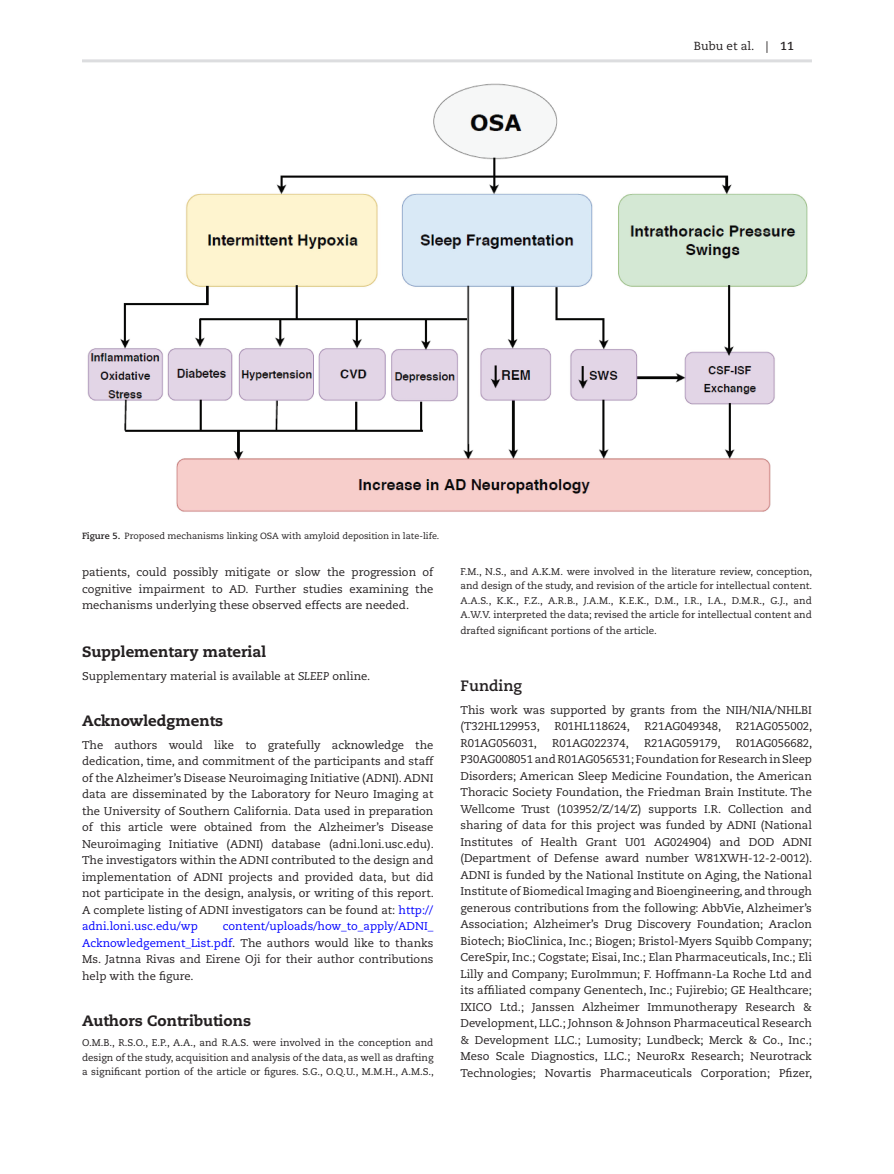
<style>
.page{position:relative;width:894px;height:1174px;background:#fff}
.page>*{position:absolute;margin:0;border:0;box-sizing:border-box;transform-origin:0 0}
.t1{font:800 15px "Caecilia LT Std";color:#231f20}
.t2{font:700 15px "Caecilia LT Std";color:#231f20}
.t3{font:11.7px "Caecilia LT Std";color:#231f20}
.t4{font:11.25px/16.5px "Caecilia LT Std";color:#231f20;text-align:justify}
.t5{font:9.75px/14.2px "Caecilia LT Std";color:#231f20;text-align:justify}
.t6{font:9px "Caecilia LT Std";color:#231f20}
.s1{font-weight:700}
.s2{font-style:italic}
.s3{color:#00f}
</style>
<div class="page">
<hr style="left:82px;top:59px;width:729px;height:3px;background:#dcdddf">
<img style="left:87px;top:83px;width:721px;height:429px">
<p class="t3" style="left:693px;top:40px;width:102px">Bubu et al. | <span class="s1">11</span></p>
<p class="t6" style="left:82px;top:530px;width:359px"><span class="s1">Figure 5.</span> Proposed mechanisms linking OSA with amyloid deposition in late-life.</p>
<p class="t4" style="left:82px;top:564px;width:353px">patients, could possibly mitigate or slow the progression of cognitive impairment to AD. Further studies examining the mechanisms underlying these observed effects are needed.</p>
<h1 class="t1" style="left:82px;top:643px;width:186px">Supplementary material</h1>
<p class="t4" style="left:82px;top:668px;width:290px">Supplementary material is available at <span class="s2">SLEEP</span> online.</p>
<h1 class="t1" style="left:82px;top:712px;width:143px">Acknowledgments</h1>
<p class="t4" style="left:82px;top:737px;width:353px">The authors would like to gratefully acknowledge the dedication, time, and commitment of the participants and staff of the Alzheimer’s Disease Neuroimaging Initiative (ADNI). ADNI data are disseminated by the Laboratory for Neuro Imaging at the University of Southern California. Data used in preparation of this article were obtained from the Alzheimer’s Disease Neuroimaging Initiative (ADNI) database (adni.loni.usc.edu).<br>The investigators within the ADNI contributed to the design and implementation of ADNI projects and provided data, but did not participate in the design, analysis, or writing of this report.<br>A complete listing of ADNI investigators can be found at: <span class="s3">http:// adni.loni.usc.edu/wp</span></p>
<p class="t4" style="left:82px;top:918px;width:353px;text-indent:141px"><span class="s3">content/uploads/how_to_apply/ADNI_ Acknowledgement_List.pdf</span>. The authors would like to thanks Ms. Jatnna Rivas and Eirene Oji for their author contributions help with the figure.</p>
<h1 class="t1" style="left:82px;top:1012px;width:170px">Authors Contributions</h1>
<p class="t5" style="left:82px;top:1036px;width:353px">O.M.B., R.S.O., E.P., A.A., and R.A.S. were involved in the conception and design of the study, acquisition and analysis of the data, as well as drafting a significant portion of the article or figures. S.G., O.Q.U., M.M.H., A.M.S.,</p>
<p class="t5" style="left:460px;top:565px;width:353px">F.M., N.S., and A.K.M. were involved in the literature review, conception, and design of the study, and revision of the article for intellectual content.<br>A.A.S., K.K., F.Z., A.R.B., J.A.M., K.E.K., D.M., I.R., I.A., D.M.R., G.J., and A.W.V. interpreted the data; revised the article for intellectual content and</p>
<p class="t5" style="left:460px;top:624px;width:198px">drafted significant portions of the article.</p>
<h1 class="t2" style="left:460px;top:677px;width:63px">Funding</h1>
<p class="t4" style="left:460px;top:702px;width:353px">This work was supported by grants from the NIH/NIA/NHLBI (T32HL129953,</p>
<p class="t4" style="left:554px;top:718px;width:77px">R01HL118624,</p>
<p class="t4" style="left:644px;top:718px;width:78px">R21AG049348,</p>
<p class="t4" style="left:735px;top:718px;width:78px">R21AG055002,</p>
<p class="t4" style="left:460px;top:735px;width:353px;text-indent:275px">R01AG056682, P30AG008051 and R01AG056531; Foundation for Research in Sleep Disorders; American Sleep Medicine Foundation, the American Thoracic Society Foundation, the Friedman Brain Institute. The Wellcome Trust (103952/Z/14/Z) supports I.R. Collection and sharing of data for this project was funded by ADNI (National Institutes of Health Grant U01 AG024904) and DOD ADNI (Department of Defense award number W81XWH-12-2-0012).<br>ADNI is funded by the National Institute on Aging, the National Institute of Biomedical Imaging and Bioengineering, and through generous contributions from the following: AbbVie, Alzheimer’s Association; Alzheimer’s Drug Discovery Foundation; Araclon Biotech; BioClinica, Inc.; Biogen; Bristol-Myers Squibb Company; CereSpir, Inc.; Cogstate; Eisai, Inc.; Elan Pharmaceuticals, Inc.; Eli Lilly and Company; EuroImmun; F. Hoffmann-La Roche Ltd and its affiliated company Genentech, Inc.; Fujirebio; GE Healthcare; IXICO Ltd.; Janssen Alzheimer Immunotherapy Research &amp; Development, LLC.; Johnson &amp; Johnson Pharmaceutical Research &amp; Development LLC.; Lumosity; Lundbeck; Merck &amp; Co., Inc.; Meso Scale Diagnostics, LLC.; NeuroRx Research; Neurotrack Technologies; Novartis Pharmaceuticals Corporation; Pfizer,</p>
<p class="t4" style="left:460px;top:735px;width:78px">R01AG056031,</p>
<p class="t4" style="left:552px;top:735px;width:78px">R01AG022374,</p>
<p class="t4" style="left:643px;top:735px;width:78px">R21AG059179,</p>
</div>
